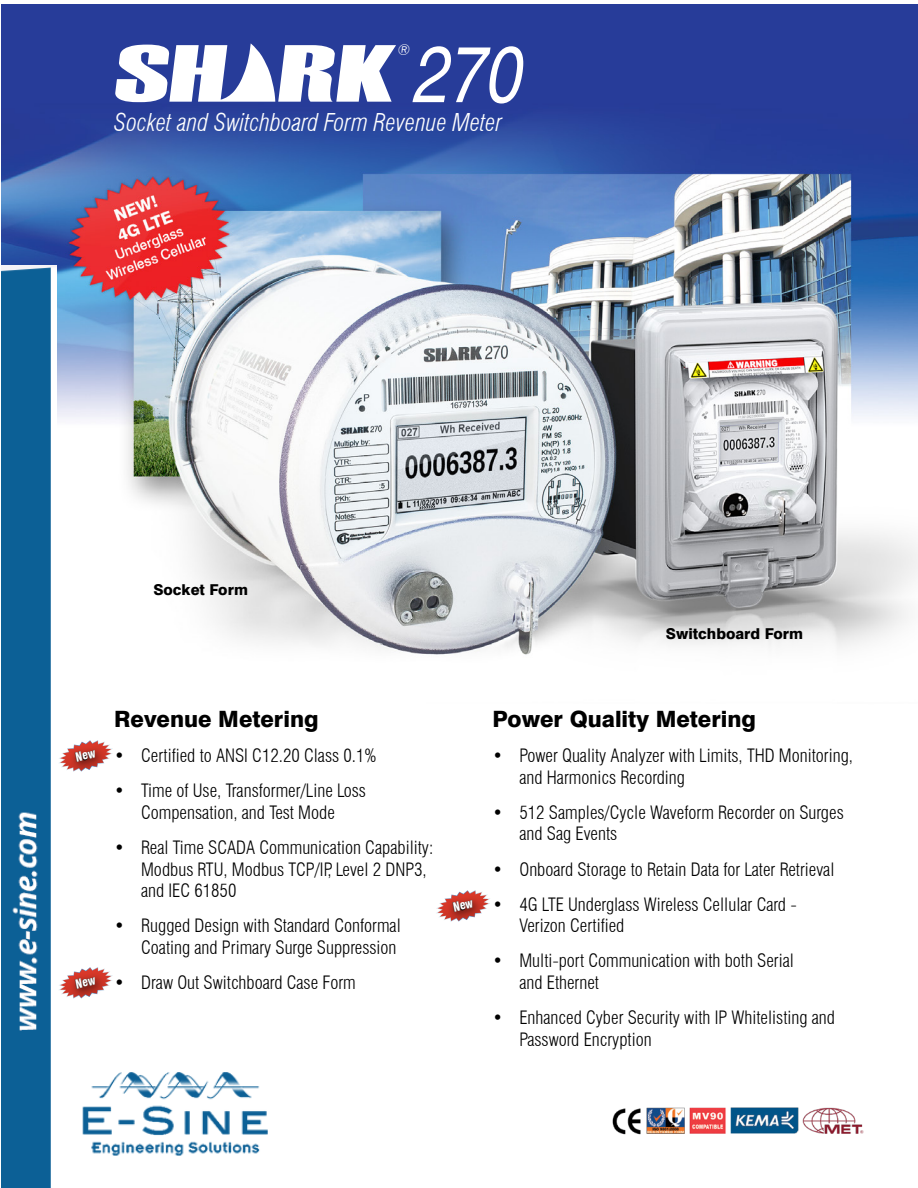
<style>
.page{position:relative;width:918px;height:1188px;background:#fff}
.page>*{position:absolute;margin:0;border:0;box-sizing:border-box;transform-origin:0 0}
.t1{font:italic condensed 79.5px "Helvetica";color:#fff}
.t2{font:italic 300 condensed 24px "Swiss 721 BT";color:#fff}
.t3{font:800 22.5px "Swiss 721 BT";color:#000}
.t4{font:300 condensed 18px/21.6px "Swiss 721 BT";color:#000}
.t5{font:800 15px "Swiss 721 BT";color:#000}
.t6{font:300 condensed 15px "Swiss 721 BT";color:#fff}
.s1{font-family:"SHAR Klogo 2";font-style:normal;font-stretch:normal;font-size:72px}
</style>
<div class="page">
<img style="left:1px;top:4px;width:917px;height:651px">
<img style="left:612px;top:1107px;width:252px;height:28px">
<img style="left:82px;top:1072px;width:186px;height:84px">
<img style="left:1px;top:266px;width:55px;height:922px">
<svg style="left:59px;top:740px;width:54px;height:32px"></svg>
<svg style="left:59px;top:967px;width:54px;height:32px"></svg>
<svg style="left:436px;top:890px;width:54px;height:32px"></svg>
<h1 class="t1" style="left:114px;top:27px;width:407px"><span class="s1">1</span> 270</h1>
<h2 class="t2" style="left:114px;top:108px;width:390px">Socket and Switchboard Form Revenue Meter</h2>
<p class="t6" style="left:397px;top:40px;width:16px">®</p>
<p class="t5" style="left:153px;top:580px;width:96px">Socket Form</p>
<p class="t3" style="left:114px;top:705px;width:206px">Revenue Metering</p>
<p class="t4" style="left:114px;top:745px;width:264px">• Certified to ANSI C12.20 Class 0.1%</p>
<p class="t4" style="left:114px;top:780px;width:253px;text-align:center">• Time of Use, Transformer/Line Loss<br>Compensation, and Test Mode</p>
<p class="t4" style="left:141px;top:837px;width:294px;text-indent:-27px">• Real Time SCADA Communication Capability:<br>Modbus RTU, Modbus TCP/IP, Level 2 DNP3, and IEC 61850</p>
<p class="t4" style="left:114px;top:915px;width:288px;text-align:right">• Rugged Design with Standard Conformal<br>Coating and Primary Surge Suppression</p>
<p class="t4" style="left:114px;top:972px;width:243px">• Draw Out Switchboard Case Form</p>
<p class="t5" style="left:666px;top:624px;width:139px">Switchboard Form</p>
<p class="t3" style="left:492px;top:705px;width:265px">Power Quality Metering</p>
<p class="t4" style="left:519px;top:745px;width:335px;text-indent:-27px">• Power Quality Analyzer with Limits, THD Monitoring, and Harmonics Recording</p>
<p class="t4" style="left:519px;top:801px;width:326px;text-indent:-27px">• 512 Samples/Cycle Waveform Recorder on Surges and Sag Events</p>
<p class="t4" style="left:492px;top:858px;width:344px">• Onboard Storage to Retain Data for Later Retrieval</p>
<p class="t4" style="left:519px;top:893px;width:279px;text-indent:-27px">• 4G LTE Underglass Wireless Cellular Card -<br>Verizon Certified</p>
<p class="t4" style="left:519px;top:950px;width:276px;text-indent:-27px">• Multi-port Communication with both Serial and Ethernet</p>
<p class="t4" style="left:519px;top:1007px;width:317px;text-indent:-27px">• Enhanced Cyber Security with IP Whitelisting and<br>Password Encryption</p>
</div>
